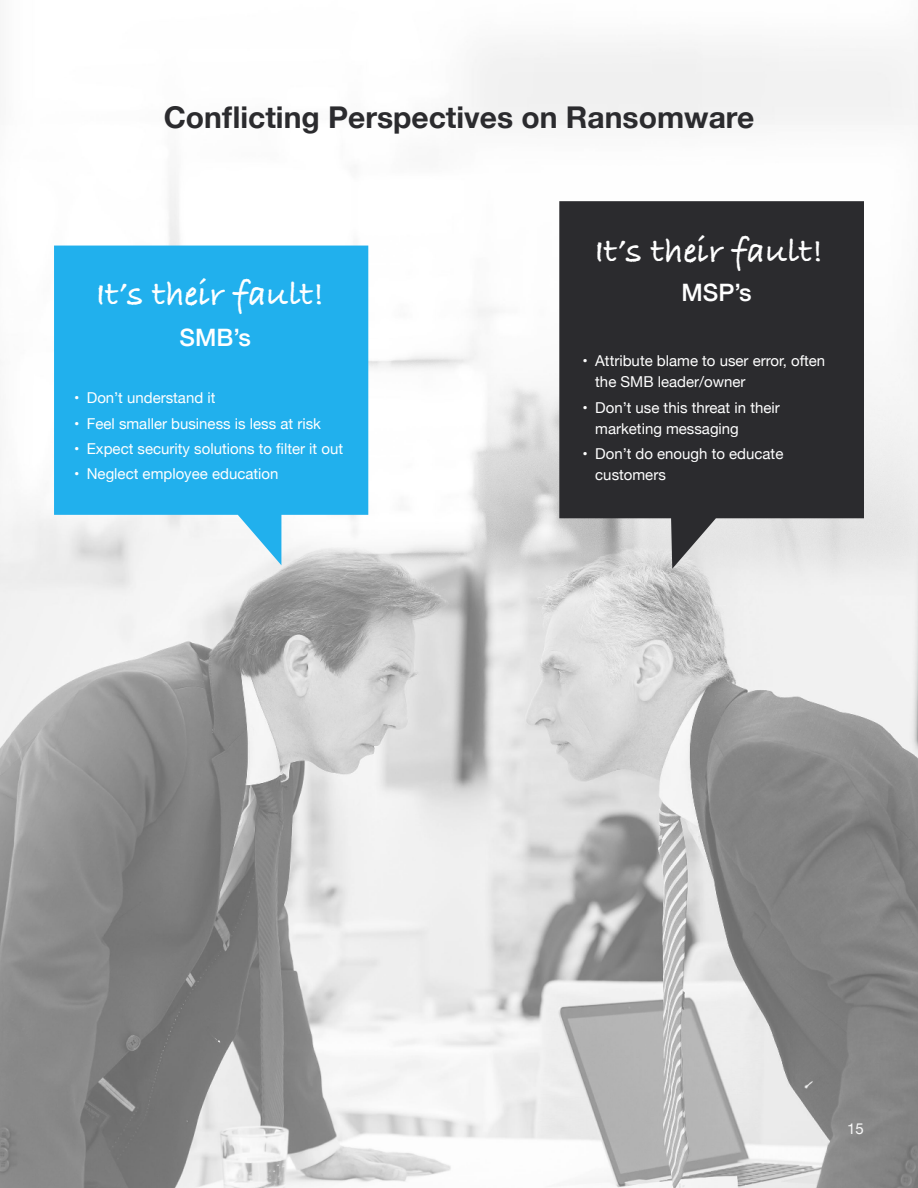
<style>
.page{position:relative;width:918px;height:1188px;background:#fff}
.page>*{position:absolute;margin:0;border:0;box-sizing:border-box;transform-origin:0 0}
.t1{font:700 36px "Bradley Hand ITCTT";color:#fff}
.t2{font:700 30px "Helvetica Neue";color:#2b2b2e}
.t3{font:500 24px "Helvetica Neue";color:#fff}
.t4{font:15px/21px "Helvetica Neue";color:#fff}
.t5{font:15px "Helvetica Neue";color:#f9f9f9}
</style>
<div class="page">
<img style="left:0;top:44px;width:918px;height:1144px">
<svg style="left:54px;top:246px;width:314px;height:319px;background:#3fb9ed"></svg>
<svg style="left:559px;top:201px;width:305px;height:368px;background:#414144"></svg>
<h2 class="t2" style="left:164px;top:93px;width:592px">Conflicting Perspectives on Ransomware</h2>
<h1 class="t1" style="left:96px;top:277px;width:230px">It’s their fault!</h1>
<h3 class="t3" style="left:180px;top:329px;width:73px">SMB’s</h3>
<p class="t4" style="left:74px;top:388px;width:143px">• Don’t understand it</p>
<p class="t4" style="left:74px;top:414px;width:248px">• Feel smaller business is less at risk</p>
<p class="t4" style="left:74px;top:439px;width:271px">• Expect security solutions to filter it out</p>
<p class="t4" style="left:74px;top:464px;width:206px">• Neglect employee education</p>
<h1 class="t1" style="left:595px;top:234px;width:230px">It’s their fault!</h1>
<h3 class="t3" style="left:682px;top:284px;width:72px">MSP’s</h3>
<p class="t4" style="left:595px;top:351px;width:232px;text-indent:-13px">• Attribute blame to user error, often the SMB leader/owner</p>
<p class="t4" style="left:595px;top:398px;width:186px;text-indent:-13px">• Don’t use this threat in their marketing messaging</p>
<p class="t4" style="left:595px;top:444px;width:190px;text-indent:-13px">• Don’t do enough to educate customers</p>
<p class="t5" style="left:847px;top:1122px;width:18px">15</p>
</div>
